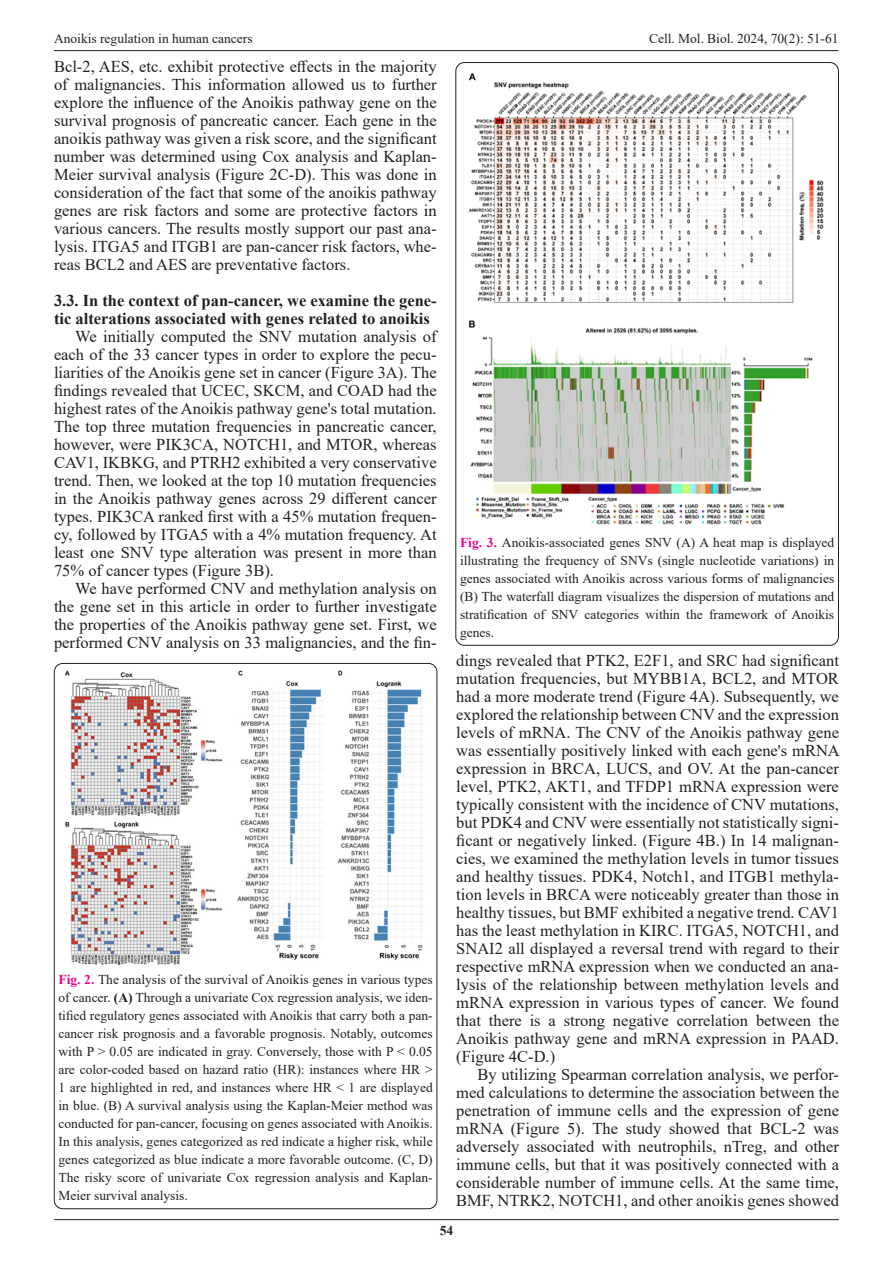
<style>
.page{position:relative;width:893px;height:1263px;background:#fff}
.page>*{position:absolute;margin:0;border:0;box-sizing:border-box;transform-origin:0 0}
.t1{font:16.5px/18px "Times New Roman";color:#231f20;text-align:justify}
.t2{font:700 16.5px/18px "Times New Roman";color:#231f20}
.t3{font:13.5px/18px "Times New Roman";color:#231f20;text-align:justify}
.t4{font:700 13.5px "Times New Roman";color:#231f20}
.s1{font-weight:700;color:#ed028c}
.s2{font-weight:700}
</style>
<div class="page">
<hr style="left:54px;top:50px;width:784px;height:1px;background:#231f20">
<hr style="left:54px;top:1219px;width:785px;height:1px;background:#231f20">
<img style="left:468px;top:72px;width:356px;height:453px">
<img style="left:65px;top:671px;width:358px;height:294px">
<p class="t3" style="left:54px;top:29px;width:200px">Anoikis regulation in human cancers</p>
<p class="t3" style="left:649px;top:29px;width:191px">Cell. Mol. Biol. 2024, 70(2): 51-61</p>
<p class="t1" style="left:54px;top:57px;width:384px">Bcl-2, AES, etc. exhibit protective effects in the majority of malignancies. This information allowed us to further explore the influence of the Anoikis pathway gene on the survival prognosis of pancreatic cancer. Each gene in the anoikis pathway was given a risk score, and the significant number was determined using Cox analysis and Kaplan-Meier survival analysis (Figure 2C-D). This was done in consideration of the fact that some of the anoikis pathway genes are risk factors and some are protective factors in various cancers. The results mostly support our past ana&shy;lysis. ITGA5 and ITGB1 are pan-cancer risk factors, whe&shy;reas BCL2 and AES are preventative factors.</p>
<p class="t2" style="left:54px;top:291px;width:384px">3.3. In the context of pan-cancer, we examine the gene&shy;tic alterations associated with genes related to anoikis</p>
<p class="t1" style="left:54px;top:327px;width:384px;text-indent:21px">We initially computed the SNV mutation analysis of each of the 33 cancer types in order to explore the pecu&shy;liarities of the Anoikis gene set in cancer (Figure 3A). The findings revealed that UCEC, SKCM, and COAD had the highest rates of the Anoikis pathway gene's total mutation.<br>The top three mutation frequencies in pancreatic cancer, however, were PIK3CA, NOTCH1, and MTOR, whereas CAV1, IKBKG, and PTRH2 exhibited a very conservative trend. Then, we looked at the top 10 mutation frequencies in the Anoikis pathway genes across 29 different cancer types. PIK3CA ranked first with a 45% mutation frequen&shy;cy, followed by ITGA5 with a 4% mutation frequency. At least one SNV type alteration was present in more than 75% of cancer types (Figure 3B).</p>
<p class="t1" style="left:54px;top:579px;width:384px;text-indent:21px">We have performed CNV and methylation analysis on the gene set in this article in order to further investigate the properties of the Anoikis pathway gene set. First, we performed CNV analysis on 33 malignancies, and the fin-</p>
<p class="t1" style="left:456px;top:651px;width:385px">dings revealed that PTK2, E2F1, and SRC had significant mutation frequencies, but MYBB1A, BCL2, and MTOR had a more moderate trend (Figure 4A). Subsequently, we explored the relationship between CNV and the expression levels of mRNA. The CNV of the Anoikis pathway gene was essentially positively linked with each gene's mRNA expression in BRCA, LUCS, and OV. At the pan-cancer level, PTK2, AKT1, and TFDP1 mRNA expression were typically consistent with the incidence of CNV mutations, but PDK4 and CNV were essentially not statistically signi&shy;ficant or negatively linked. (Figure 4B.) In 14 malignan&shy;cies, we examined the methylation levels in tumor tissues and healthy tissues. PDK4, Notch1, and ITGB1 methyla&shy;tion levels in BRCA were noticeably greater than those in healthy tissues, but BMF exhibited a negative trend. CAV1 has the least methylation in KIRC. ITGA5, NOTCH1, and SNAI2 all displayed a reversal trend with regard to their respective mRNA expression when we conducted an ana&shy;lysis of the relationship between methylation levels and mRNA expression in various types of cancer. We found that there is a strong negative correlation between the Anoikis pathway gene and mRNA expression in PAAD. (Figure 4C-D.)</p>
<p class="t1" style="left:456px;top:1065px;width:384px;text-indent:21px">By utilizing Spearman correlation analysis, we perfor&shy;med calculations to determine the association between the penetration of immune cells and the expression of gene mRNA (Figure 5). The study showed that BCL-2 was adversely associated with neutrophils, nTreg, and other immune cells, but that it was positively connected with a considerable number of immune cells. At the same time, BMF, NTRK2, NOTCH1, and other anoikis genes showed</p>
<p class="t3" style="left:460px;top:533px;width:376px"><span class="s1">Fig. 3.</span> Anoikis-associated genes SNV (A) A heat map is displayed illustrating the frequency of SNVs (single nucleotide variations) in genes associated with Anoikis across various forms of malignancies (B) The waterfall diagram visualizes the dispersion of mutations and stratification of SNV categories within the framework of Anoikis genes.</p>
<p class="t3" style="left:58px;top:970px;width:376px"><span class="s1">Fig. 2.</span> The analysis of the survival of Anoikis genes in various types of cancer. <span class="s2">(A)</span> Through a univariate Cox regression analysis, we iden&shy;tified regulatory genes associated with Anoikis that carry both a pan&shy;cancer risk prognosis and a favorable prognosis. Notably, outcomes with P &gt; 0.05 are indicated in gray. Conversely, those with P &lt; 0.05 are color-coded based on hazard ratio (HR): instances where HR &gt; 1 are highlighted in red, and instances where HR &lt; 1 are displayed in blue. (B) A survival analysis using the Kaplan-Meier method was conducted for pan-cancer, focusing on genes associated with Anoikis.<br>In this analysis, genes categorized as red indicate a higher risk, while genes categorized as blue indicate a more favorable outcome. (C, D)<br>The risky score of univariate Cox regression analysis and Kaplan-Meier survival analysis.</p>
<p class="t4" style="left:440px;top:1220px;width:15px">54</p>
</div>
